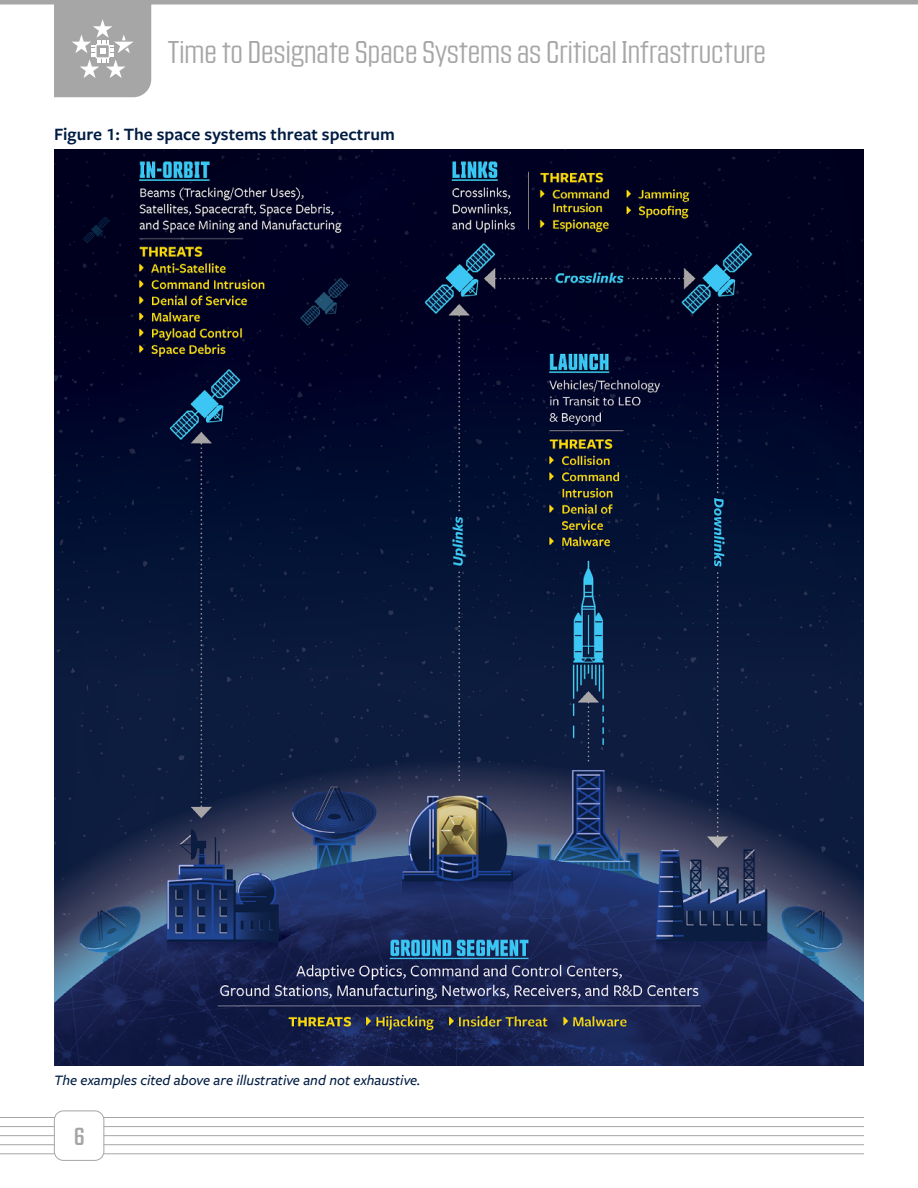
<style>
.page{position:relative;width:918px;height:1188px;background:#fff}
.page>*{position:absolute;margin:0;border:0;box-sizing:border-box;transform-origin:0 0}
.t1{font:300 30.6px "Countach";color:#a6a6a6}
.t2{font:24px "Countach";color:#a6a6a6}
.t3{font:600 18px "Freight Sans Pro";color:#001c43}
.t4{font:italic 500 15px "Freight Sans Pro";color:#001c43}
</style>
<div class="page">
<hr style="left:104px;top:1117px;width:760px;height:1px;background:#a6a6a6">
<hr style="left:104px;top:1135px;width:760px;height:1px;background:#a6a6a6">
<hr style="left:104px;top:1144px;width:760px;height:1px;background:#a6a6a6">
<hr style="left:104px;top:1153px;width:760px;height:1px;background:#a6a6a6">
<hr style="left:104px;top:1126px;width:760px;height:1px;background:#a6a6a6">
<hr style="left:0;top:1117px;width:55px;height:1px;background:#a6a6a6">
<hr style="left:0;top:1135px;width:55px;height:1px;background:#a6a6a6">
<hr style="left:0;top:1144px;width:55px;height:1px;background:#a6a6a6">
<hr style="left:0;top:1153px;width:55px;height:1px;background:#a6a6a6">
<hr style="left:0;top:1126px;width:55px;height:1px;background:#a6a6a6">
<div style="left:54px;top:1111px;width:50px;height:50px;border:1px solid #a6a6a6;border-radius:9px"></div>
<hr style="left:0;top:0;width:918px;height:4px;background:#a6a6a6">
<svg style="left:54px;top:4px;width:97px;height:93px;background:#afafaf"></svg>
<img style="left:55px;top:149px;width:809px;height:917px">
<h1 class="t1" style="left:167px;top:32px;width:600px">Time to Designate Space Systems as Critical Infrastructure</h1>
<p class="t3" style="left:54px;top:122px;width:342px">Figure 1: The space systems threat spectrum</p>
<p class="t4" style="left:54px;top:1070px;width:368px">The examples cited above are illustrative and not exhaustive.</p>
<h2 class="t2" style="left:74px;top:1121px;width:12px">6</h2>
</div>
